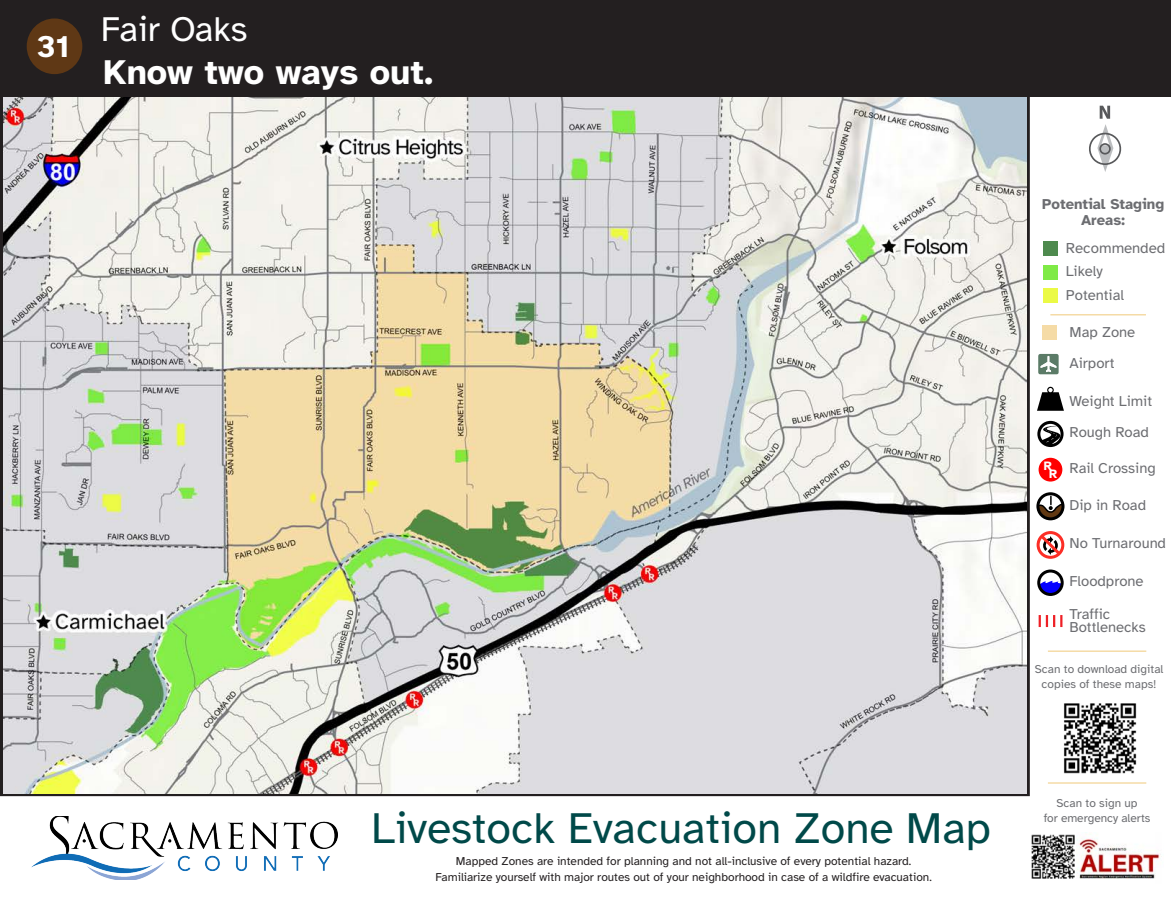
<style>
.page{position:relative;width:1171px;height:901px;background:#fff}
.page>*{position:absolute;margin:0;border:0;box-sizing:border-box;transform-origin:0 0}
.t1{font:44.55px "Atkinson Hyperlegible";color:#004949}
.t2{font:700 35.55px "Atkinson Hyperlegible";color:#fff}
.t3{font:35.55px "Atkinson Hyperlegible";color:#fff}
.t4{font:700 31.2px "Atkinson Hyperlegible";color:#fff}
.t5{font:15px "Atkinson Hyperlegible";color:#6c6d71}
.t6{font:14.85px/30.9px "Atkinson Hyperlegible";color:#6c6d71}
.t7{font:700 14.85px/16.2px "Atkinson Hyperlegible";color:#6c6d71;text-align:center}
.t8{font:700 12.6px "Atkinson Hyperlegible";color:#fff}
.t9{font:11.85px/16.2px "Atkinson Hyperlegible";color:#231f20;text-align:center}
.t10{font:11.85px/14.9px "Atkinson Hyperlegible";color:#6c6d71;text-align:center}
</style>
<div class="page">
<div style="left:0;top:0;width:1171px;height:96px;background:#231f20"></div>
<img style="left:31px;top:816px;width:306px;height:64px">
<svg style="left:1089px;top:106px;width:33px;height:66px"></svg>
<img style="left:1031px;top:834px;width:46px;height:45px">
<img style="left:1077px;top:838px;width:84px;height:41px">
<div style="left:1042px;top:325px;width:15px;height:15px;background:#f5dba6"></div>
<svg style="left:1037px;top:387px;width:27px;height:24px"></svg>
<svg style="left:1041px;top:425px;width:23px;height:20px"></svg>
<div style="left:1037px;top:421px;width:26px;height:26px;border:3px solid #000;border-radius:50%"></div>
<div style="left:1038px;top:458px;width:24px;height:23px;background:#f00;border-radius:50%"></div>
<div style="left:1036px;top:492px;width:28px;height:28px;border:3px solid #000;border-radius:50%"></div>
<svg style="left:1037px;top:496px;width:27px;height:22px"></svg>
<div style="left:1036px;top:531px;width:28px;height:28px;border:3px solid #fc2e26;border-radius:50%"></div>
<svg style="left:1037px;top:532px;width:26px;height:26px"></svg>
<svg style="left:1039px;top:581px;width:22px;height:13px"></svg>
<div style="left:1037px;top:569px;width:26px;height:27px;border:3px solid #000;border-radius:50%"></div>
<div style="left:1043px;top:288px;width:14px;height:15px;background:#ebfa45"></div>
<div style="left:1043px;top:241px;width:14px;height:14px;background:#4e8a4e"></div>
<div style="left:1043px;top:265px;width:14px;height:15px;background:#7fea46"></div>
<svg style="left:1038px;top:354px;width:20px;height:20px"></svg>
<svg style="left:1038px;top:615px;width:24px;height:12px"></svg>
<hr style="left:1050px;top:314px;width:96px;height:1px;background:#f5dba6">
<hr style="left:1048px;top:782px;width:98px;height:2px;background:#f5dba6">
<hr style="left:1048px;top:650px;width:98px;height:2px;background:#f5dba6">
<img style="left:1063px;top:703px;width:74px;height:71px">
<img style="left:3px;top:97px;width:1024px;height:696px">
<div style="left:27px;top:18px;width:55px;height:56px;background:#5f3815;border-radius:50%"></div>
<h3 class="t4" style="left:37px;top:29px;width:34px">31</h3>
<h2 class="t3" style="left:101px;top:10px;width:149px">Fair Oaks</h2>
<h2 class="t2" style="left:103px;top:52px;width:332px">Know two ways out.</h2>
<h1 class="t1" style="left:371px;top:803px;width:621px">Livestock Evacuation Zone Map</h1>
<p class="t9" style="left:435px;top:853px;width:498px">Mapped Zones are intended for planning and not all-inclusive of every potential hazard.<br>Familiarize yourself with major routes out of your neighborhood in case of a wildfire evacuation.</p>
<p class="t7" style="left:1042px;top:196px;width:123px">Potential Staging<br>Areas:</p>
<p class="t5" style="left:1066px;top:239px;width:101px">Recommended</p>
<p class="t6" style="left:1066px;top:255px;width:39px">Likely</p>
<p class="t6" style="left:1066px;top:280px;width:60px">Potential</p>
<p class="t6" style="left:1069px;top:317px;width:67px">Map Zone</p>
<p class="t6" style="left:1069px;top:348px;width:47px">Airport</p>
<p class="t6" style="left:1069px;top:386px;width:84px">Weight Limit<br>Rough Road</p>
<p class="t6" style="left:1044px;top:453px;width:113px"><sup>R</sup> Rail Crossing</p>
<p class="t8" style="left:1049px;top:466px;width:10px">R</p>
<p class="t6" style="left:1069px;top:489px;width:78px">Dip in Road</p>
<p class="t6" style="left:1069px;top:527px;width:98px">No Turnaround</p>
<p class="t6" style="left:1069px;top:566px;width:76px">Floodprone</p>
<p class="t6" style="left:1069px;top:607px;width:78px;line-height:13.4px">Traffic<br>Bottlenecks</p>
<p class="t10" style="left:1035px;top:661px;width:130px">Scan to download digital copies of these maps!</p>
<p class="t10" style="left:1043px;top:796px;width:108px">Scan to sign up<br>for emergency alerts</p>
</div>
